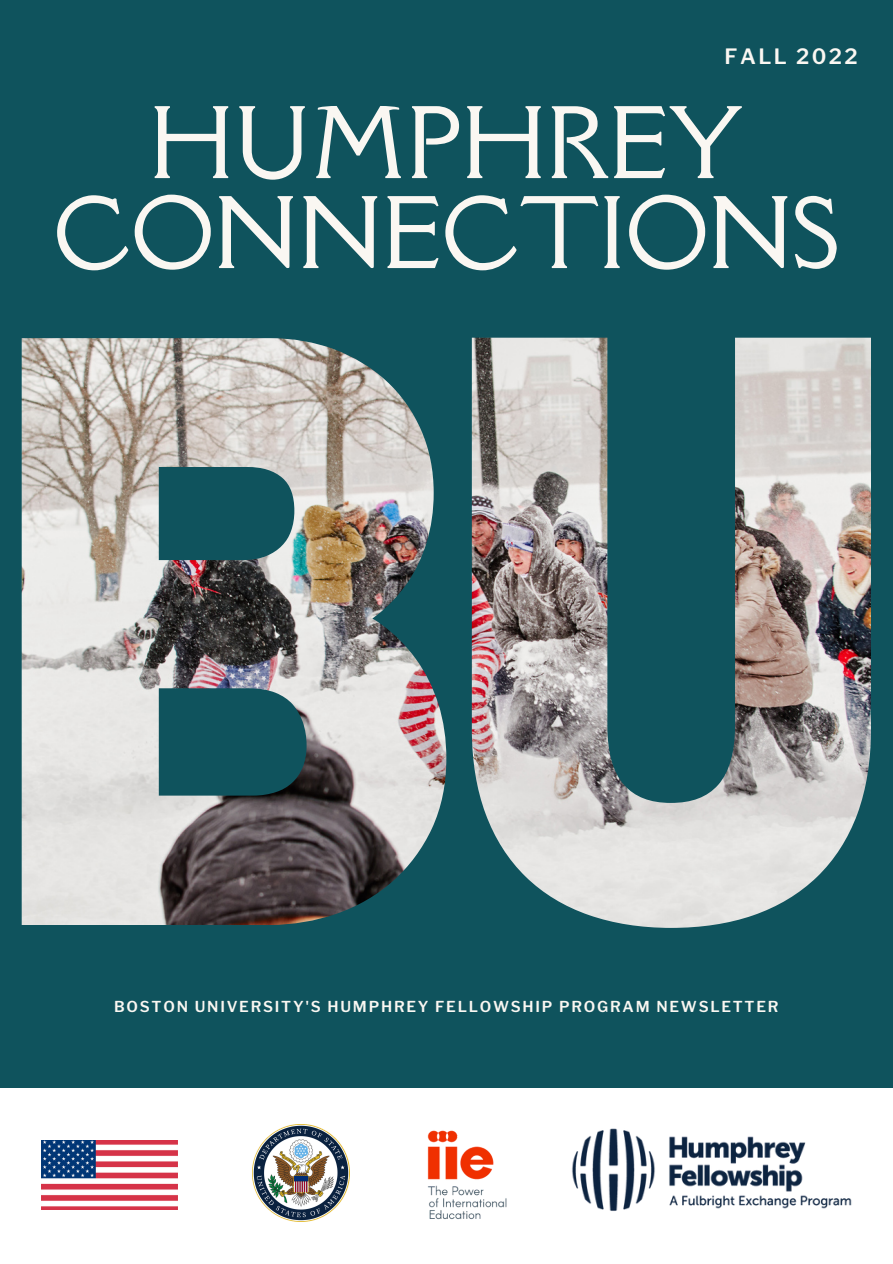
<style>
.page{position:relative;width:893px;height:1264px;background:#fff}
.page>*{position:absolute;margin:0;border:0;box-sizing:border-box;transform-origin:0 0}
.t1{font:89.85px/89.8px "Della Respira";color:#faf7f2;text-align:center}
.t2{font:600 21px "Libre Franklin";letter-spacing:.115em;color:#faf7f2}
.t3{font:600 15px "Libre Franklin";letter-spacing:.115em;color:#faf7f2}
</style>
<div class="page">
<div style="left:0;top:0;width:892px;height:1262px;background:#0f535d"></div>
<div style="left:0;top:1087px;width:892px;height:175px;background:#fff"></div>
<img style="left:252px;top:1124px;width:97px;height:97px">
<img style="left:41px;top:1140px;width:136px;height:69px">
<img style="left:427px;top:1130px;width:80px;height:90px">
<img style="left:572px;top:1128px;width:280px;height:83px">
<img style="left:22px;top:338px;width:424px;height:586px">
<img style="left:472px;top:338px;width:398px;height:589px">
<h2 class="t2" style="left:724px;top:43px;width:135px">FALL 2022</h2>
<h1 class="t1" style="left:54px;top:98px;width:786px">HUMPHREY<br>CONNECTIONS</h1>
<p class="t3" style="left:114px;top:997px;width:665px">BOSTON UNIVERSITY'S HUMPHREY FELLOWSHIP PROGRAM NEWSLETTER</p>
</div>
